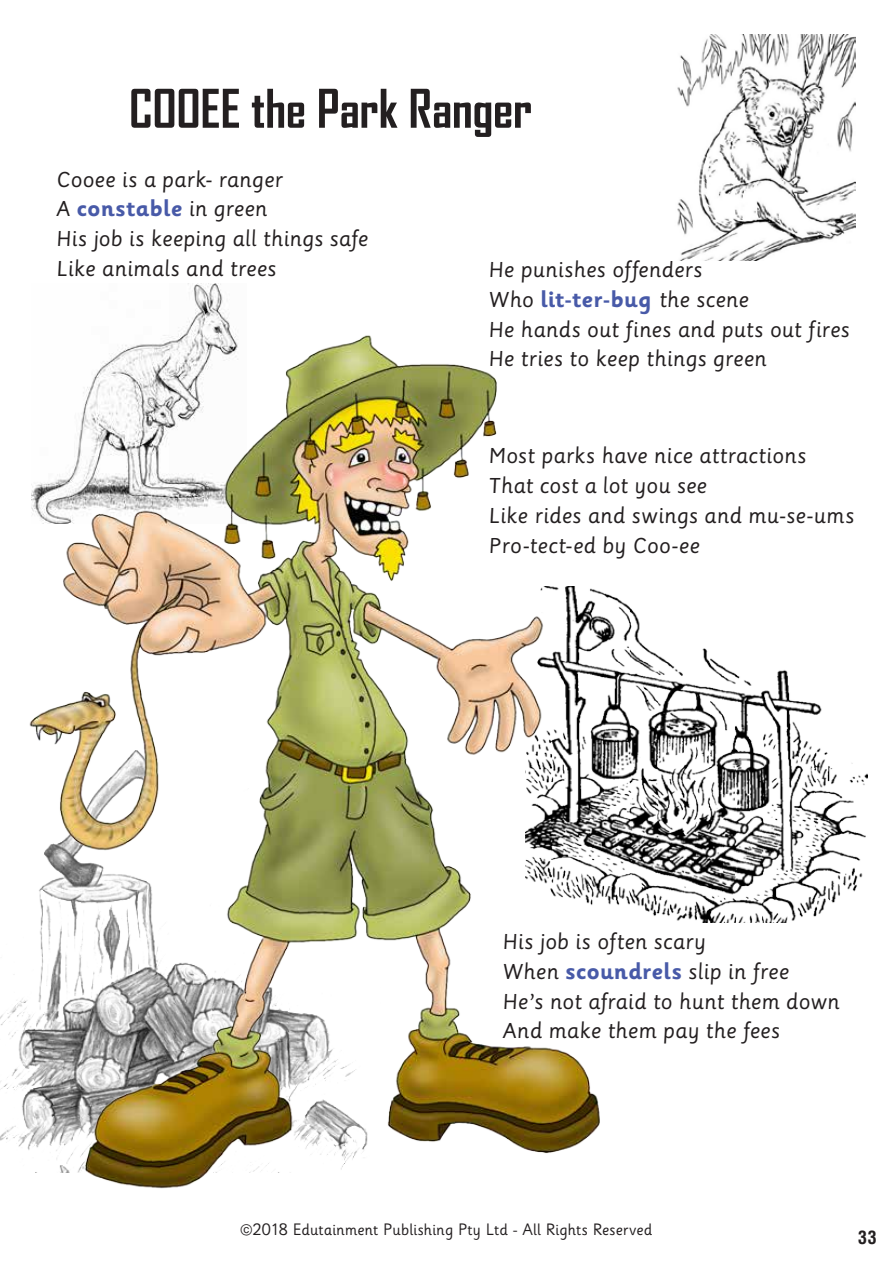
<style>
.page{position:relative;width:893px;height:1263px;background:#fff}
.page>*{position:absolute;margin:0;border:0;box-sizing:border-box;transform-origin:0 0}
.t1{font:700 51px "Agency FB";letter-spacing:-.005em;color:#231f20}
.t2{font:700 24px "Sassoon Infant Std";letter-spacing:.01em;color:#485aa8}
.t3{font:21px/29.7px "Sassoon Primary";letter-spacing:.005em;color:#231f20}
.t4{font:700 condensed 18px "Helvetica LT Std";color:#231f20}
.t5{font:16.5px "Sassoon Infant Std";letter-spacing:.01em;color:#231f20}
.s1{font-family:"Sassoon Primary";font-weight:400;font-size:21px;color:#231f20}
.s2{font-family:"Sassoon Infant Std";font-weight:700;font-size:24px;color:#485aa8}
</style>
<div class="page">
<img style="left:187px;top:284px;width:43px;height:43px">
<img style="left:613px;top:597px;width:254px;height:325px">
<img style="left:677px;top:35px;width:178px;height:225px">
<img style="left:23px;top:327px;width:590px;height:862px">
<h1 class="t1" style="left:129px;top:77px;width:405px">COOEE the Park Ranger</h1>
<p class="t3" style="left:56px;top:165px;width:228px">Cooee is a park- ranger</p>
<p class="t2" style="left:56px;top:194px;width:213px"><span class="s1">A</span> constable <span class="s1">in green</span></p>
<p class="t3" style="left:56px;top:224px;width:314px">His job is keeping all things safe<br>Like animals and trees</p>
<p class="t3" style="left:489px;top:255px;width:363px">He punishes offenders<br>Who <span class="s2">lit-ter-bug</span> the scene<br>He hands out fines and puts out fires<br>He tries to keep things green</p>
<p class="t3" style="left:489px;top:441px;width:367px">Most parks have nice attractions<br>That cost a lot you see<br>Like rides and swings and mu-se-ums<br>Pro-tect-ed by Coo-ee</p>
<p class="t3" style="left:502px;top:927px;width:339px">His job is often scary<br>When <span class="s2">scoundrels</span> slip in free<br>He’s not afraid to hunt them down<br>And make them pay the fees</p>
<p class="t5" style="left:241px;top:1219px;width:413px">©2018 Edutainment Publishing Pty Ltd - All Rights Reserved</p>
<p class="t4" style="left:858px;top:1226px;width:20px">33</p>
</div>
